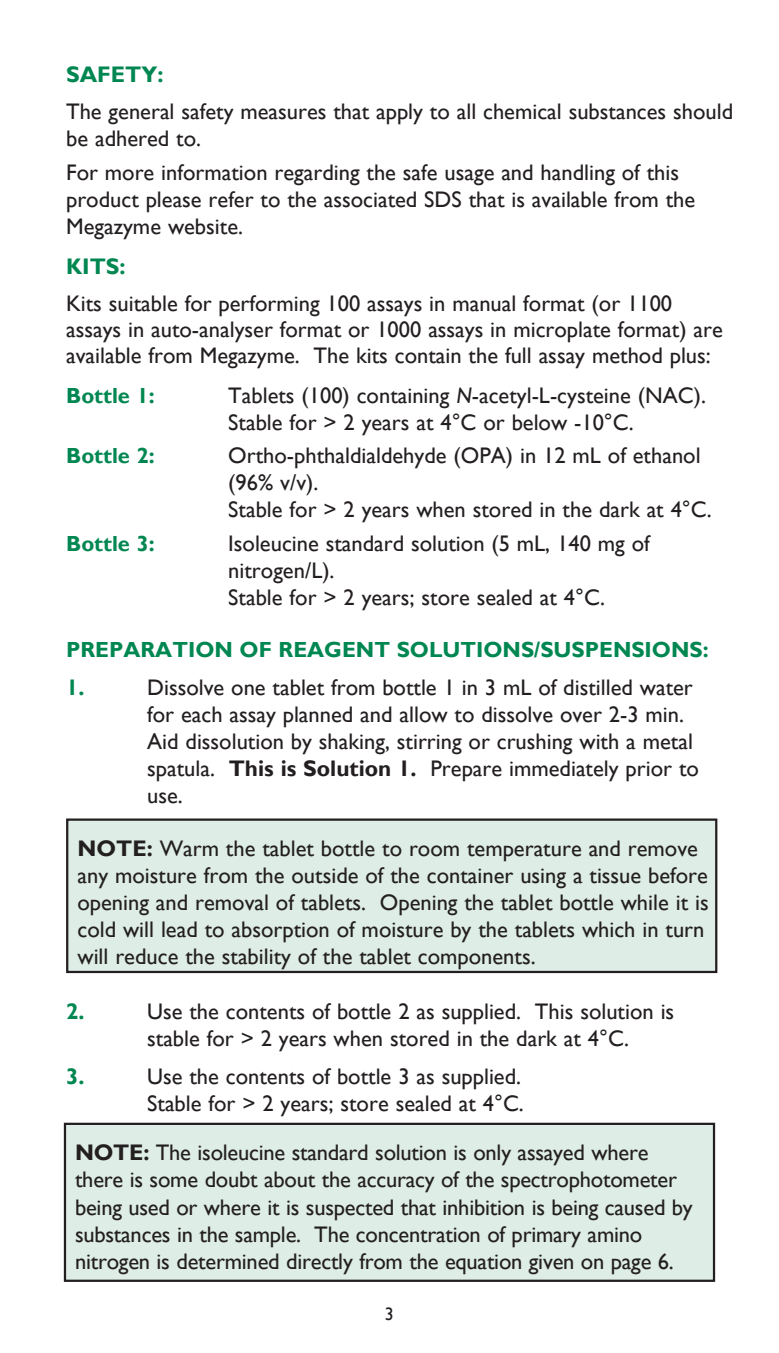
<style>
.page{position:relative;width:779px;height:1353px;background:#fff}
.page>*{position:absolute;margin:0;border:0;box-sizing:border-box;transform-origin:0 0}
.t1{font:22.5px/27px "Gill Sans";color:#231f20}
.t2{font:700 22.5px "Gill Sans";color:#008751}
.t3{font:700 21.82px "Gill Sans";color:#008751}
.t4{font:18px "Gill Sans";color:#231f20}
.s1{font-style:italic}
.s2{font-weight:700}
</style>
<div class="page">
<div style="left:67px;top:819px;width:648px;height:152px;background:#deede6"></div>
<div style="left:66px;top:818px;width:651px;height:154px;border:2px solid #231f20"></div>
<div style="left:65px;top:1123px;width:648px;height:157px;background:#deede6"></div>
<div style="left:64px;top:1122px;width:650px;height:159px;border:2px solid #231f20"></div>
<p class="t2" style="left:66px;top:60px;width:99px">SAFETY:</p>
<p class="t1" style="left:66px;top:99px;width:668px">The general safety measures that apply to all chemical substances should be adhered to.</p>
<p class="t1" style="left:66px;top:159px;width:630px">For more information regarding the safe usage and handling of this product please refer to the associated SDS that is available from the<br>Megazyme website.</p>
<p class="t2" style="left:66px;top:253px;width:61px">KITS:</p>
<p class="t1" style="left:66px;top:291px;width:658px;line-height:25.9px">Kits suitable for performing 100 assays in manual format (or 1100 assays in auto-analyser format or 1000 assays in microplate format) are available from Megazyme. The kits contain the full assay method plus:</p>
<p class="t3" style="left:66px;top:382px;width:90px">Bottle 1:</p>
<p class="t1" style="left:228px;top:382px;width:479px">Tablets (100) containing <span class="s1">N</span>-acetyl-L-cysteine (NAC).</p>
<p class="t1" style="left:228px;top:409px;width:407px">Stable for &gt; 2 years at 4°C or below -10°C.</p>
<p class="t3" style="left:66px;top:442px;width:90px">Bottle 2:</p>
<p class="t1" style="left:228px;top:442px;width:473px">Ortho-phthaldialdehyde (OPA) in 12 mL of ethanol (96% v/v).</p>
<p class="t1" style="left:228px;top:496px;width:484px">Stable for &gt; 2 years when stored in the dark at 4°C.</p>
<p class="t3" style="left:66px;top:530px;width:90px">Bottle 3:</p>
<p class="t1" style="left:228px;top:530px;width:422px">Isoleucine standard solution (5 mL, 140 mg of nitrogen/L).</p>
<p class="t1" style="left:228px;top:584px;width:378px">Stable for &gt; 2 years; store sealed at 4°C.</p>
<p class="t3" style="left:66px;top:636px;width:643px">PREPARATION OF REAGENT SOLUTIONS/SUSPENSIONS:</p>
<p class="t2" style="left:66px;top:673px;width:20px">1.</p>
<p class="t1" style="left:147px;top:674px;width:553px">Dissolve one tablet from bottle 1 in 3 mL of distilled water for each assay planned and allow to dissolve over 2-3 min.<br>Aid dissolution by shaking, stirring or crushing with a metal spatula. <span class="s2">This is Solution 1.</span> Prepare immediately prior to use.</p>
<p class="t1" style="left:77px;top:835px;width:621px"><span class="s2">NOTE:</span> Warm the tablet bottle to room temperature and remove</p>
<p class="t1" style="left:77px;top:862px;width:631px">any moisture from the outside of the container using a tissue before</p>
<p class="t1" style="left:77px;top:889px;width:632px">opening and removal of tablets. Opening the tablet bottle while it is</p>
<p class="t1" style="left:77px;top:916px;width:628px">cold will lead to absorption of moisture by the tablets which in turn</p>
<p class="t1" style="left:77px;top:943px;width:459px">will reduce the stability of the tablet components.</p>
<p class="t2" style="left:66px;top:997px;width:20px">2.</p>
<p class="t1" style="left:147px;top:998px;width:528px">Use the contents of bottle 2 as supplied. This solution is stable for &gt; 2 years when stored in the dark at 4°C.</p>
<p class="t2" style="left:66px;top:1062px;width:20px">3.</p>
<p class="t1" style="left:147px;top:1063px;width:375px">Use the contents of bottle 3 as supplied.</p>
<p class="t1" style="left:147px;top:1090px;width:378px">Stable for &gt; 2 years; store sealed at 4°C.</p>
<p class="t1" style="left:75px;top:1139px;width:574px"><span class="s2">NOTE:</span> The isoleucine standard solution is only assayed where</p>
<p class="t1" style="left:75px;top:1166px;width:603px">there is some doubt about the accuracy of the spectrophotometer</p>
<p class="t1" style="left:75px;top:1193px;width:619px">being used or where it is suspected that inhibition is being caused by</p>
<p class="t1" style="left:75px;top:1220px;width:568px">substances in the sample. The concentration of primary amino</p>
<p class="t1" style="left:75px;top:1247px;width:600px">nitrogen is determined directly from the equation given on page 6.</p>
<p class="t4" style="left:385px;top:1302px;width:10px">3</p>
</div>
